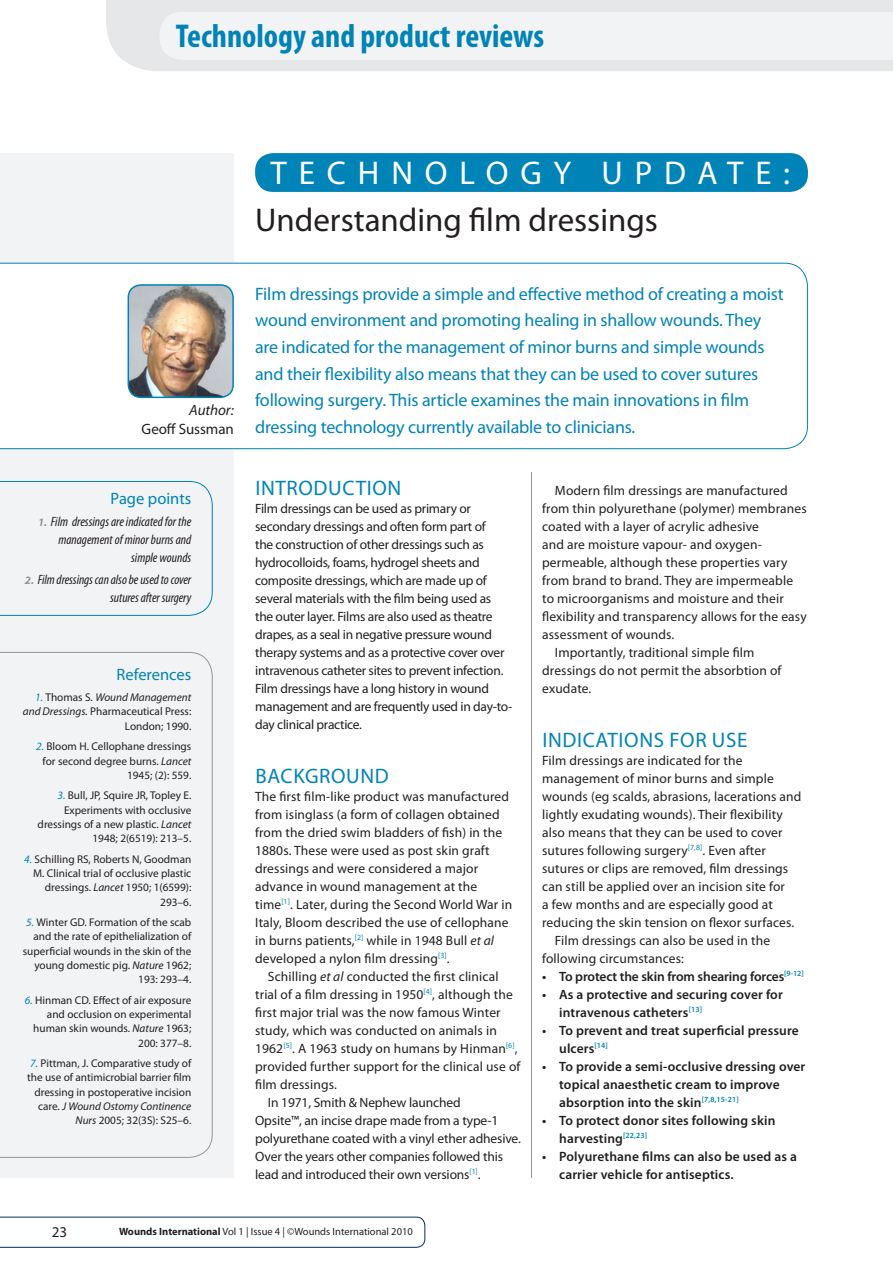
<style>
.page{position:relative;width:893px;height:1263px;background:#fff}
.page>*{position:absolute;margin:0;border:0;box-sizing:border-box;transform-origin:0 0}
.t1{font:700 condensed 33.15px "Myriad Pro";color:#0083b6}
.Black_Article_Title{font:33px "Myriad Pro";color:#231f20}
.t2{font:33px "Myriad Pro";letter-spacing:.36em;color:#fff}
.Technology_A-Head{font:21px "Myriad Pro";letter-spacing:.03em;color:#0083b6}
.Body_Text_Fullout{font:21px "Myriad Pro";letter-spacing:.03em;color:#0083b6}
.Technology_Intro{font:18px/26.7px "Myriad Pro";letter-spacing:-.01em;color:#0083b6}
.Technology_Ref_Headi{font:16.5px "Myriad Pro";color:#0083b6}
.Page_Number{font:15px "Myriad Pro";letter-spacing:-.005em;color:#231f20}
.t3{font:italic 15px "Myriad Pro";letter-spacing:-.005em;color:#231f20}
.Body_Text_Fullout-2{font:13.5px/18px "Myriad Pro";letter-spacing:.005em;color:#231f20}
.Body_Text_Indent{font:13.5px/18px "Myriad Pro";letter-spacing:.01em;color:#231f20}
.Body_Text_Fullout-3{font:13.5px/18px "Myriad Pro";letter-spacing:-.02em;color:#231f20}
.Bullets{font:600 13.5px/18px "Myriad Pro";letter-spacing:.01em;color:#231f20}
.Body_Text_Indent-2{font:13.5px/18px "Myriad Pro";letter-spacing:-.01em;color:#231f20}
.Page_Points{font:italic condensed 13.5px/18px "Myriad Pro";color:#231f20;text-align:right}
.Bullets-2{font:600 13.5px "Myriad Pro";letter-spacing:-.01em;color:#231f20}
.References_Left_Page{font:11.25px/14.2px "Myriad Pro";color:#231f20;text-align:right}
.Body_Text_Indent-3{font:10.5px "Myriad Pro";color:#231f20}
.s1{font-weight:700;font-stretch:normal;font-size:11.25px;color:#939598}
.s2{font-style:italic;color:#0083b6}
.s3{font-style:italic}
.s4{font-weight:700}
</style>
<div class="page">
<svg style="left:0;top:1217px;width:425px;height:31px"></svg>
<div style="left:106px;top:24px;width:787px;height:47px;background:#e6e7e9"></div>
<div style="left:106px;top:0;width:787px;height:24px;background:#e6e7e9"></div>
<div style="left:159px;top:12px;width:734px;height:48px;background:#f2f3f4"></div>
<div style="left:255px;top:153px;width:553px;height:39px;background:#0083b6;border-radius:18px"></div>
<div style="left:0;top:153px;width:234px;height:1025px;background:#f2f3f4"></div>
<hr style="left:531px;top:472px;width:1px;height:706px;background:#939598">
<svg style="left:0;top:652px;width:213px;height:506px"></svg>
<svg style="left:0;top:263px;width:808px;height:186px"></svg>
<svg style="left:0;top:481px;width:213px;height:135px"></svg>
<img style="left:128px;top:285px;width:105px;height:112px">
<div style="left:128px;top:284px;width:106px;height:114px;border:2px solid #0083b6;border-radius:13px"></div>
<p class="t1" style="left:176px;top:15px;width:370px">Technology and product reviews</p>
<p class="t2" style="left:271px;top:152px;width:521px">TECHNOLOGY UPDATE:</p>
<p class="t3" style="left:189px;top:401px;width:46px">Author:</p>
<p class="Page_Number" style="left:142px;top:420px;width:94px">Geoff Sussman</p>
<p class="Technology_Ref_Headi" style="left:111px;top:488px;width:82px">Page points</p>
<p class="Page_Points" style="left:38px;top:512px;width:155px"><span class="s1">1.</span> Film dressings are indicated for the management of minor burns and simple wounds</p>
<p class="Page_Points" style="left:25px;top:571px;width:168px"><span class="s1">2.</span> Film dressings can also be used to cover sutures after surgery</p>
<p class="Technology_Ref_Headi" style="left:117px;top:665px;width:76px">References</p>
<p class="References_Left_Page" style="left:23px;top:690px;width:170px"><span class="s2">1.</span> Thomas S. <span class="s3">Wound Management and Dressings.</span> Pharmaceutical Press:<br>London; 1990.</p>
<p class="References_Left_Page" style="left:36px;top:739px;width:157px"><span class="s2">2.</span> Bloom H. Cellophane dressings for second degree burns. <span class="s3">Lancet<br></span>1945; (2): 559.</p>
<p class="References_Left_Page" style="left:38px;top:788px;width:155px"><span class="s2">3.</span> Bull, JP, Squire JR, Topley E.<br>Experiments with occlusive dressings of a new plastic. <span class="s3">Lancet<br></span>1948; 2(6519): 213–5.</p>
<p class="References_Left_Page" style="left:24px;top:852px;width:169px"><span class="s2">4.</span> Schilling RS, Roberts N, Goodman<br>M. Clinical trial of occlusive plastic dressings. <span class="s3">Lancet</span> 1950; 1(6599):<br>293–6.</p>
<p class="References_Left_Page" style="left:23px;top:915px;width:170px"><span class="s2">5.</span> Winter GD. Formation of the scab and the rate of epithelialization of superficial wounds in the skin of the young domestic pig. <span class="s3">Nature</span> 1962;<br>193: 293–4.</p>
<p class="References_Left_Page" style="left:25px;top:993px;width:168px"><span class="s2">6.</span> Hinman CD. Effect of air exposure and occlusion on experimental human skin wounds. <span class="s3">Nature</span> 1963;<br>200: 377–8.</p>
<p class="References_Left_Page" style="left:27px;top:1056px;width:166px"><span class="s2">7.</span> Pittman, J. Comparative study of the use of antimicrobial barrier film dressing in postoperative incision care. <span class="s3">J Wound Ostomy Continence Nurs</span> 2005; 32(3S): S25–6.</p>
<p class="Black_Article_Title" style="left:255px;top:200px;width:404px">Understanding film dressings</p>
<p class="Technology_Intro" style="left:255px;top:280px;width:530px">Film dressings provide a simple and effective method of creating a moist wound environment and promoting healing in shallow wounds. They are indicated for the management of minor burns and simple wounds and their flexibility also means that they can be used to cover sutures following surgery. This article examines the main innovations in film dressing technology currently available to clinicians.</p>
<p class="Body_Text_Fullout" style="left:255px;top:475px;width:148px">INTRODUCTION</p>
<p class="Body_Text_Fullout-3" style="left:255px;top:499px;width:259px">Film dressings can be used as primary or secondary dressings and often form part of<br>the construction of other dressings such as hydrocolloids, foams, hydrogel sheets and composite dressings, which are made up of several materials with the film being used as the outer layer. Films are also used as theatre drapes, as a seal in negative pressure wound therapy systems and as a protective cover over intravenous catheter sites to prevent infection.<br>Film dressings have a long history in wound management and are frequently used in day-to&shy;day clinical practice.</p>
<p class="Technology_A-Head" style="left:255px;top:763px;width:135px">BACKGROUND</p>
<p class="Body_Text_Fullout-2" style="left:255px;top:787px;width:259px">The first film-like product was manufactured from isinglass (a form of collagen obtained from the dried swim bladders of fish) in the 1880s. These were used as post skin graft dressings and were considered a major advance in wound management at the time<sup>[1]</sup>. Later, during the Second World War in Italy, Bloom described the use of cellophane in burns patients,<sup>[2]</sup> while in 1948 Bull <span class="s3">et al </span>developed a nylon film dressing<sup>[3]</sup>.</p>
<p class="Body_Text_Indent" style="left:255px;top:967px;width:267px;text-indent:13px">Schilling <span class="s3">et al</span> conducted the first clinical trial of a film dressing in 1950<sup>[4]</sup>, although the first major trial was the now famous Winter study, which was conducted on animals in 1962<sup>[5]</sup>. A 1963 study on humans by Hinman<sup>[6]</sup>, provided further support for the clinical use of film dressings.</p>
<p class="Body_Text_Indent-2" style="left:255px;top:1093px;width:267px;text-indent:13px">In 1971, Smith &amp; Nephew launched<br>Opsite™, an incise drape made from a type-1 polyurethane coated with a vinyl ether adhesive.<br>Over the years other companies followed this lead and introduced their own versions<sup>[1]</sup>.</p>
<p class="Body_Text_Indent" style="left:542px;top:481px;width:266px;text-indent:13px">Modern film dressings are manufactured from thin polyurethane (polymer) membranes coated with a layer of acrylic adhesive<br>and are moisture vapour- and oxygen&shy;permeable, although these properties vary from brand to brand. They are impermeable to microorganisms and moisture and their flexibility and transparency allows for the easy assessment of wounds.</p>
<p class="Body_Text_Indent" style="left:542px;top:643px;width:241px;text-indent:13px">Importantly, traditional simple film dressings do not permit the absorbtion of exudate.</p>
<p class="Technology_A-Head" style="left:542px;top:727px;width:207px">INDICATIONS FOR USE</p>
<p class="Body_Text_Fullout-2" style="left:542px;top:751px;width:261px">Film dressings are indicated for the management of minor burns and simple wounds (eg scalds, abrasions, lacerations and lightly exudating wounds). Their flexibility also means that they can be used to cover sutures following surgery<sup>[7,8]</sup>. Even after sutures or clips are removed, film dressings can still be applied over an incision site for<br>a few months and are especially good at reducing the skin tension on flexor surfaces.</p>
<p class="Body_Text_Indent" style="left:542px;top:931px;width:229px;text-indent:13px">Film dressings can also be used in the following circumstances:</p>
<p class="Bullets-2" style="left:542px;top:967px;width:263px">• To protect the skin from shearing forces<sup>[9-12]</sup></p>
<p class="Bullets" style="left:559px;top:985px;width:225px;text-indent:-17px">• As a protective and securing cover for intravenous catheters<sup>[13]</sup></p>
<p class="Bullets" style="left:559px;top:1021px;width:241px;text-indent:-17px">• To prevent and treat superficial pressure ulcers<sup>[14]</sup></p>
<p class="Bullets" style="left:559px;top:1057px;width:248px;text-indent:-17px">• To provide a semi-occlusive dressing over topical anaesthetic cream to improve absorption into the skin<sup>[7,8,15-21]</sup></p>
<p class="Bullets" style="left:559px;top:1111px;width:218px;text-indent:-17px">• To protect donor sites following skin harvesting<sup>[22,23]</sup></p>
<p class="Bullets" style="left:559px;top:1147px;width:239px;text-indent:-17px">• Polyurethane films can also be used as a carrier vehicle for antiseptics.</p>
<p class="Page_Number" style="left:52px;top:1222px;width:17px">23</p>
<p class="Body_Text_Indent-3" style="left:119px;top:1225px;width:295px"><span class="s4">Wounds International</span> Vol 1 | Issue 4 | ©Wounds International 2010</p>
</div>
